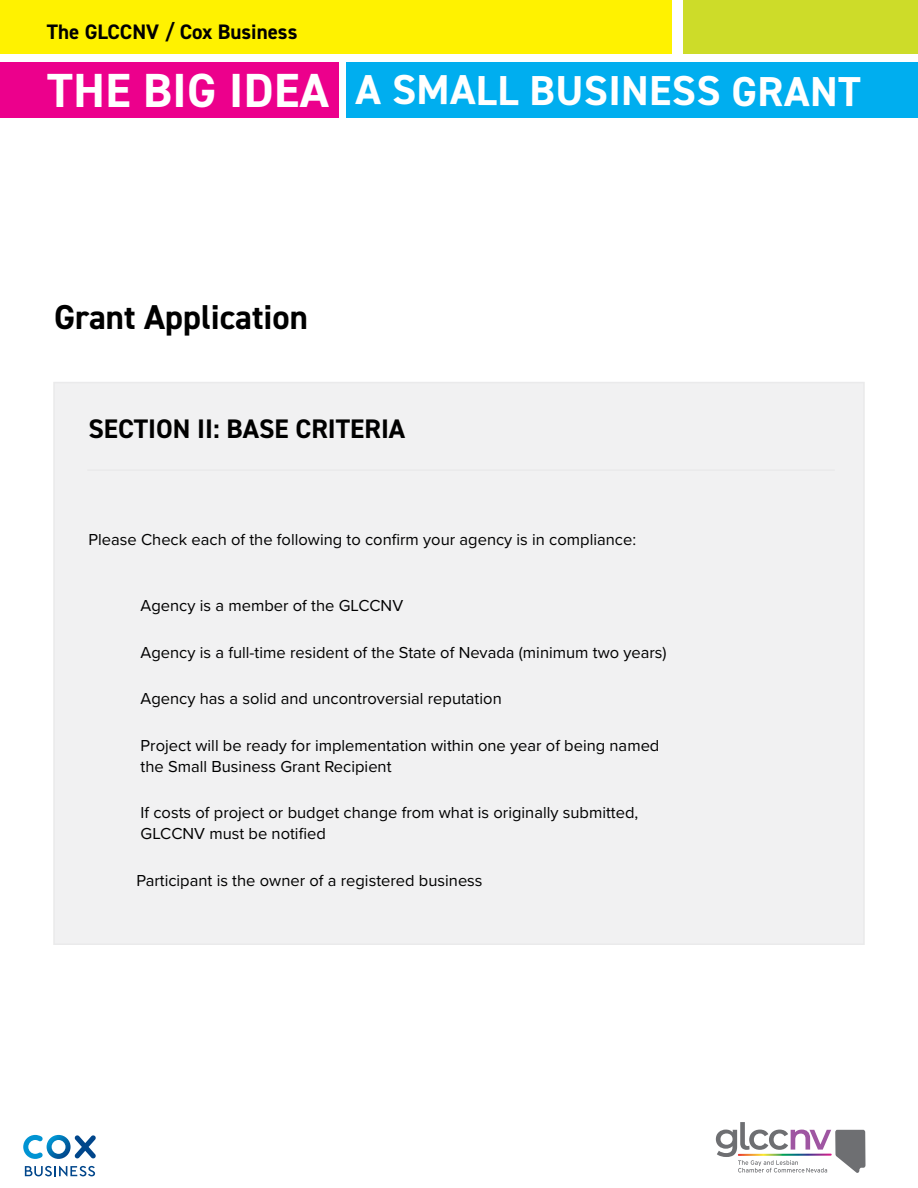
<style>
.page{position:relative;width:918px;height:1188px;background:#fff}
.page>*{position:absolute;margin:0;border:0;box-sizing:border-box;transform-origin:0 0}
.t1{font:700 42px "DIN2014";letter-spacing:.005em;color:#fff}
.t2{font:700 34.65px "DIN2014";color:#000}
.t3{font:700 26.85px "DIN2014";color:#000}
.t4{font:700 21px "DIN2014";color:#000}
.t5{font:16.5px/21px "Proxima Nova";color:#000}
.s1{font-size:48px}
</style>
<div class="page">
<svg style="left:716px;top:1122px;width:150px;height:51px"></svg>
<svg style="left:23px;top:1135px;width:73px;height:24px"></svg>
<svg style="left:25px;top:1166px;width:70px;height:10px"></svg>
<div style="left:0;top:0;width:671px;height:54px;background:#fff200"></div>
<div style="left:0;top:62px;width:339px;height:56px;background:#ec008c"></div>
<div style="left:347px;top:62px;width:571px;height:56px;background:#00aeef"></div>
<div style="left:684px;top:0;width:234px;height:54px;background:#cddc29"></div>
<div style="left:54px;top:383px;width:810px;height:561px;background:#f1f1f2"></div>
<hr style="left:87px;top:469px;width:748px;height:2px;background:#eaeaeb">
<p class="t4" style="left:47px;top:18px;width:252px">The GLCCNV / Cox Business</p>
<h1 class="t1" style="left:47px;top:63px;width:815px"><span class="s1">THE BIG IDEA</span> A SMALL BUSINESS GRANT</h1>
<h2 class="t2" style="left:54px;top:294px;width:255px">Grant Application</h2>
<h3 class="t3" style="left:88px;top:411px;width:318px">SECTION II: BASE CRITERIA</h3>
<p class="t5" style="left:88px;top:528px;width:549px">Please Check each of the following to confirm your agency is in compliance:</p>
<p class="t5" style="left:141px;top:595px;width:264px">Agency is a member of the GLCCNV</p>
<p class="t5" style="left:141px;top:641px;width:528px">Agency is a full-time resident of the State of Nevada (minimum two years)</p>
<p class="t5" style="left:141px;top:688px;width:363px">Agency has a solid and uncontroversial reputation</p>
<p class="t5" style="left:141px;top:734px;width:520px">Project will be ready for implementation within one year of being named the Small Business Grant Recipient</p>
<p class="t5" style="left:141px;top:802px;width:499px">If costs of project or budget change from what is originally submitted,<br>GLCCNV must be notified</p>
<p class="t5" style="left:136px;top:869px;width:348px">Participant is the owner of a registered business</p>
</div>
